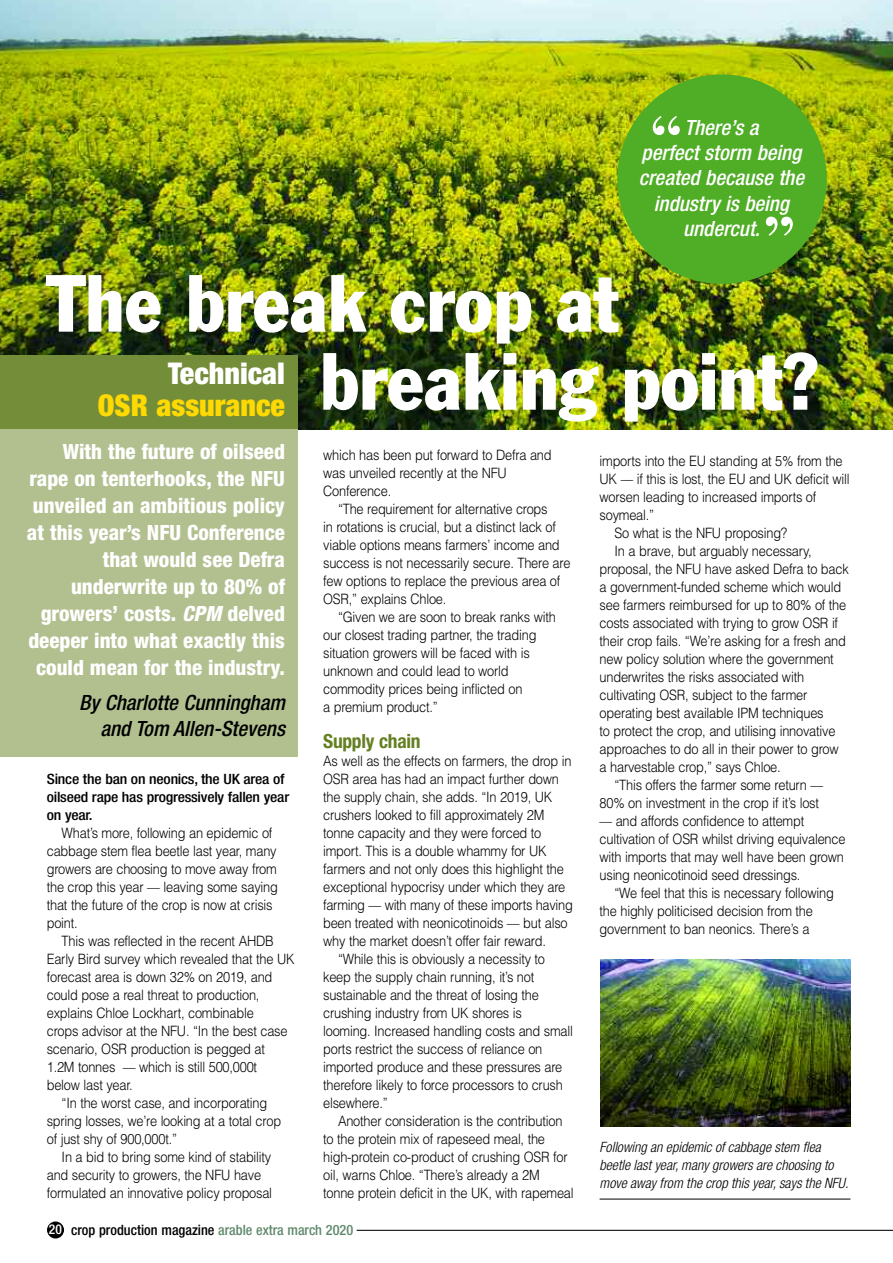
<style>
.page{position:relative;width:893px;height:1263px;background:#fff}
.page>*{position:absolute;margin:0;border:0;box-sizing:border-box;transform-origin:0 0}
.t1{font:condensed 79.5px/78px "Franklin Gothic";color:#fff}
.t2{font:700 58.95px "Bodoni BT";color:#fff}
.t3{font:900 condensed 30px "Helvetica Neue";color:#ffd902}
.t4{font:900 condensed 30px "Helvetica Neue";color:#fff}
.t5{font:800 condensed 21px/27px "Helvetica Neue";color:#fff;text-align:right}
.t6{font:italic 500 condensed 21px/25.2px "Helvetica Neue";color:#fff;text-align:center}
.t7{font:italic 500 condensed 21px/25.2px "Helvetica Neue";color:#000;text-align:right}
.t8{font:700 condensed 19.5px "Helvetica Neue";letter-spacing:-.015em;color:#648022}
.t9{font:300 14.25px/18px "Helvetica";letter-spacing:-.015em;color:#000;scale:.9 1}
.t10{font:italic 300 condensed 14.25px/18px "Helvetica Neue";color:#000}
.t11{font:500 condensed 14.25px/18px "Helvetica Neue";letter-spacing:-.015em;color:#000;scale:1.1 1}
.t12{font:500 condensed 14.25px "Helvetica Neue";letter-spacing:-.015em;color:#000}
.s1{font-style:italic}
.s2{font-size:13.5px;color:#fff}
.s3{color:#60896c}
</style>
<div class="page">
<img style="left:0;top:0;width:892px;height:429px">
<div style="left:0;top:427px;width:298px;height:329px;background:#b2c090"></div>
<div style="left:0;top:355px;width:298px;height:74px;background:#748d38"></div>
<div style="left:617px;top:74px;width:210px;height:210px;background:#50ad26;border-radius:50%"></div>
<hr style="left:600px;top:1199px;width:250px;height:1px;background:#000">
<img style="left:600px;top:960px;width:250px;height:167px">
<div style="left:47px;top:1221px;width:17px;height:17px;background:#000;border-radius:50%"></div>
<hr style="left:357px;top:1230px;width:536px;height:1px;background:#000">
<h2 class="t2" style="left:649px;top:117px;width:35px">“</h2>
<h3 class="t6" style="left:639px;top:117px;width:167px">There’s a<br>perfect storm being created because the industry is being undercut.</h3>
<h2 class="t2" style="left:762px;top:217px;width:35px">”</h2>
<h1 class="t1" style="left:319px;top:270px;width:500px;text-indent:-273px">The break crop at breaking point?</h1>
<h3 class="t4" style="left:168px;top:363px;width:118px">Technical</h3>
<h3 class="t3" style="left:98px;top:394px;width:188px">OSR assurance</h3>
<p class="t5" style="left:27px;top:440px;width:260px">With the future of oilseed rape on tenterhooks, the NFU unveiled an ambitious policy at this year’s NFU Conference that would see Defra underwrite up to 80% of growers’ costs. <span class="s1">CPM</span> delved deeper into what exactly this could mean for the industry.</p>
<h3 class="t7" style="left:79px;top:692px;width:207px">By Charlotte Cunningham and Tom Allen-Stevens</h3>
<p class="t11" style="left:47px;top:771px;width:222px">Since the ban on neonics, the UK area of oilseed rape has progressively fallen year on year.</p>
<p class="t9" style="left:47px;top:824px;width:258px;text-indent:15px">What’s more, following an epidemic of cabbage stem flea beetle last year, many growers are choosing to move away from the crop this year — leaving some saying that the future of the crop is now at crisis point.</p>
<p class="t9" style="left:62px;top:932px;width:237px">This was reflected in the recent AHDB</p>
<p class="t9" style="left:47px;top:950px;width:277px">Early Bird survey which revealed that the UK</p>
<p class="t9" style="left:47px;top:968px;width:252px">forecast area is down 32% on 2019, and</p>
<p class="t9" style="left:47px;top:986px;width:238px">could pose a real threat to production,</p>
<p class="t9" style="left:47px;top:1004px;width:232px">explains Chloe Lockhart, combinable</p>
<p class="t9" style="left:47px;top:1022px;width:269px">crops advisor at the NFU. “In the best case</p>
<p class="t9" style="left:47px;top:1040px;width:244px">scenario, OSR production is pegged at</p>
<p class="t9" style="left:47px;top:1058px;width:235px">1.2M tonnes — which is still 500,000t</p>
<p class="t9" style="left:47px;top:1076px;width:97px">below last year.</p>
<p class="t9" style="left:62px;top:1094px;width:230px">“In the worst case, and incorporating</p>
<p class="t9" style="left:47px;top:1112px;width:262px">spring losses, we’re looking at a total crop</p>
<p class="t9" style="left:47px;top:1130px;width:146px">of just shy of 900,000t.”</p>
<p class="t9" style="left:62px;top:1148px;width:234px">In a bid to bring some kind of stability</p>
<p class="t9" style="left:47px;top:1166px;width:240px">and security to growers, the NFU have</p>
<p class="t9" style="left:47px;top:1184px;width:252px">formulated an innovative policy proposal</p>
<p class="t9" style="left:323px;top:446px;width:255px">which has been put forward to Defra and was unveiled recently at the NFU<br>Conference.</p>
<p class="t9" style="left:323px;top:500px;width:276px;text-indent:15px">“The requirement for alternative crops<br>in rotations is crucial, but a distinct lack of viable options means farmers’ income and success is not necessarily secure. There are few options to replace the previous area of OSR,” explains Chloe.</p>
<p class="t9" style="left:323px;top:608px;width:260px;text-indent:15px">“Given we are soon to break ranks with our closest trading partner, the trading situation growers will be faced with is unknown and could lead to world commodity prices being inflicted on<br>a premium product.”</p>
<h3 class="t8" style="left:323px;top:734px;width:99px">Supply chain</h3>
<p class="t9" style="left:323px;top:752px;width:278px">As well as the effects on farmers, the drop in</p>
<p class="t9" style="left:323px;top:770px;width:264px">OSR area has had an impact further down</p>
<p class="t9" style="left:323px;top:788px;width:256px">the supply chain, she adds. “In 2019, UK</p>
<p class="t9" style="left:323px;top:806px;width:247px">crushers looked to fill approximately 2M</p>
<p class="t9" style="left:323px;top:824px;width:244px">tonne capacity and they were forced to</p>
<p class="t9" style="left:323px;top:842px;width:250px">import. This is a double whammy for UK</p>
<p class="t9" style="left:323px;top:860px;width:269px">farmers and not only does this highlight the</p>
<p class="t9" style="left:323px;top:878px;width:270px">exceptional hypocrisy under which they are</p>
<p class="t9" style="left:323px;top:896px;width:279px">farming — with many of these imports having</p>
<p class="t9" style="left:323px;top:914px;width:273px">been treated with neonicotinoids — but also</p>
<p class="t9" style="left:323px;top:932px;width:249px">why the market doesn’t offer fair reward.</p>
<p class="t9" style="left:338px;top:950px;width:231px">“While this is obviously a necessity to</p>
<p class="t9" style="left:323px;top:968px;width:236px">keep the supply chain running, it’s not</p>
<p class="t9" style="left:323px;top:986px;width:241px">sustainable and the threat of losing the</p>
<p class="t9" style="left:323px;top:1004px;width:222px">crushing industry from UK shores is</p>
<p class="t9" style="left:323px;top:1022px;width:279px">looming. Increased handling costs and small</p>
<p class="t9" style="left:323px;top:1040px;width:245px">ports restrict the success of reliance on</p>
<p class="t9" style="left:323px;top:1058px;width:267px">imported produce and these pressures are</p>
<p class="t9" style="left:323px;top:1076px;width:268px">therefore likely to force processors to crush</p>
<p class="t9" style="left:323px;top:1094px;width:73px">elsewhere.”</p>
<p class="t9" style="left:338px;top:1112px;width:251px">Another consideration is the contribution</p>
<p class="t9" style="left:323px;top:1130px;width:248px">to the protein mix of rapeseed meal, the</p>
<p class="t9" style="left:323px;top:1148px;width:273px">high-protein co-product of crushing OSR for</p>
<p class="t9" style="left:323px;top:1166px;width:242px">oil, warns Chloe. “There’s already a 2M</p>
<p class="t9" style="left:323px;top:1184px;width:280px">tonne protein deficit in the UK, with rapemeal</p>
<p class="t12" style="left:49px;top:1225px;width:306px"><span class="s2">20</span> crop production magazine <span class="s3">arable extra march 2020</span></p>
<p class="t9" style="left:600px;top:452px;width:272px">imports into the EU standing at 5% from the</p>
<p class="t9" style="left:600px;top:470px;width:279px">UK –– if this is lost, the EU and UK deficit will</p>
<p class="t9" style="left:600px;top:488px;width:242px">worsen leading to increased imports of</p>
<p class="t9" style="left:600px;top:506px;width:62px">soymeal.”</p>
<p class="t9" style="left:614px;top:524px;width:194px">So what is the NFU proposing?</p>
<p class="t9" style="left:614px;top:542px;width:221px">In a brave, but arguably necessary,</p>
<p class="t9" style="left:600px;top:560px;width:278px">proposal, the NFU have asked Defra to back</p>
<p class="t9" style="left:600px;top:578px;width:270px">a government-funded scheme which would</p>
<p class="t9" style="left:600px;top:596px;width:276px">see farmers reimbursed for up to 80% of the</p>
<p class="t9" style="left:600px;top:614px;width:267px">costs associated with trying to grow OSR if</p>
<p class="t9" style="left:600px;top:632px;width:275px">their crop fails. “We’re asking for a fresh and</p>
<p class="t9" style="left:600px;top:650px;width:262px">new policy solution where the government</p>
<p class="t9" style="left:600px;top:668px;width:229px">underwrites the risks associated with</p>
<p class="t9" style="left:600px;top:686px;width:232px">cultivating OSR, subject to the farmer</p>
<p class="t9" style="left:600px;top:704px;width:250px">operating best available IPM techniques</p>
<p class="t9" style="left:600px;top:722px;width:264px">to protect the crop, and utilising innovative</p>
<p class="t9" style="left:600px;top:740px;width:267px">approaches to do all in their power to grow</p>
<p class="t9" style="left:600px;top:758px;width:203px">a harvestable crop,” says Chloe.</p>
<p class="t9" style="left:614px;top:776px;width:233px">“This offers the farmer some return ––</p>
<p class="t9" style="left:600px;top:794px;width:245px">80% on investment in the crop if it’s lost</p>
<p class="t9" style="left:600px;top:812px;width:229px">–– and affords confidence to attempt</p>
<p class="t9" style="left:600px;top:830px;width:275px">cultivation of OSR whilst driving equivalence</p>
<p class="t9" style="left:600px;top:848px;width:273px">with imports that may well have been grown</p>
<p class="t9" style="left:600px;top:866px;width:225px">using neonicotinoid seed dressings.</p>
<p class="t9" style="left:614px;top:884px;width:245px">“We feel that this is necessary following</p>
<p class="t9" style="left:600px;top:902px;width:239px">the highly politicised decision from the</p>
<p class="t9" style="left:600px;top:920px;width:235px">government to ban neonics. There’s a</p>
<p class="t10" style="left:600px;top:1139px;width:250px">Following an epidemic of cabbage stem flea beetle last year, many growers are choosing to move away from the crop this year, says the NFU.</p>
</div>
